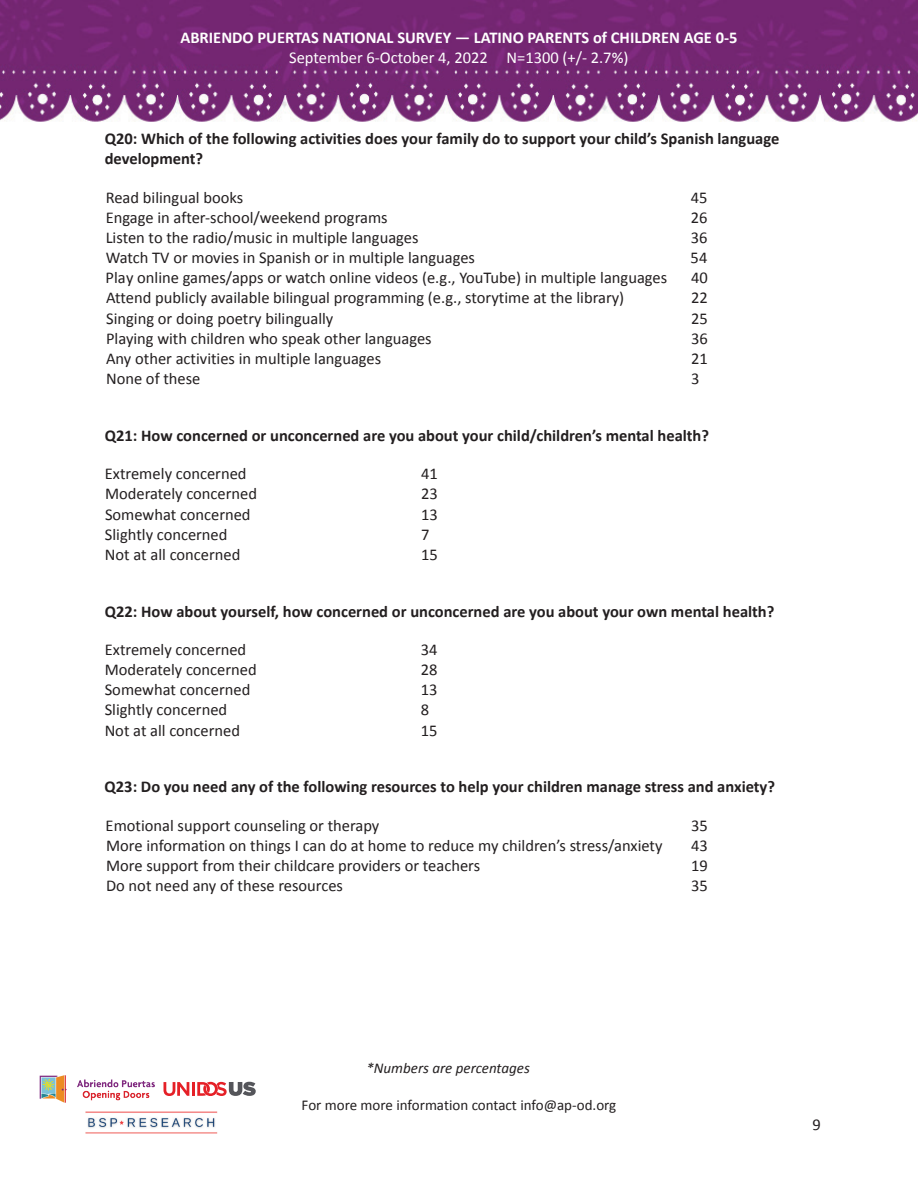
<style>
.page{position:relative;width:918px;height:1188px;background:#fff}
.page>*{position:absolute;margin:0;border:0;box-sizing:border-box;transform-origin:0 0}
.t1{font:16.5px "Calibri";color:#231f20}
.t2{font:700 16.5px/20.1px "Calibri";color:#231f20}
.t3{font:700 16.5px "Calibri";color:#fff}
.t4{font:16.5px "Calibri";color:#fff}
.t5{font:15px "Calibri";color:#231f20}
.t6{font:italic 15px "Calibri";color:#231f20}
</style>
<div class="page">
<img style="left:0;top:0;width:918px;height:122px">
<img style="left:39px;top:1075px;width:116px;height:28px">
<img style="left:86px;top:1111px;width:132px;height:23px">
<svg style="left:163px;top:1082px;width:26px;height:14px"></svg>
<hr style="left:192px;top:1082px;width:3px;height:14px;background:#e52027">
<svg style="left:197px;top:1082px;width:59px;height:14px"></svg>
<p class="t3" style="left:180px;top:27px;width:559px">ABRIENDO PUERTAS NATIONAL SURVEY — LATINO PARENTS of CHILDREN AGE 0-5</p>
<p class="t4" style="left:289px;top:47px;width:341px">September 6-October 4, 2022 N=1300 (+/- 2.7%)</p>
<p class="t2" style="left:105px;top:129px;width:676px">Q20: Which of the following activities does your family do to support your child’s Spanish language development?</p>
<p class="t1" style="left:106px;top:187px;width:139px">Read bilingual books</p>
<p class="t1" style="left:691px;top:187px;width:18px">45</p>
<p class="t1" style="left:106px;top:207px;width:283px">Engage in after-school/weekend programs</p>
<p class="t1" style="left:691px;top:207px;width:18px">26</p>
<p class="t1" style="left:106px;top:227px;width:314px">Listen to the radio/music in multiple languages</p>
<p class="t1" style="left:691px;top:227px;width:18px">36</p>
<p class="t1" style="left:106px;top:247px;width:371px">Watch TV or movies in Spanish or in multiple languages</p>
<p class="t1" style="left:691px;top:247px;width:18px">54</p>
<p class="t1" style="left:106px;top:267px;width:563px">Play online games/apps or watch online videos (e.g., YouTube) in multiple languages</p>
<p class="t1" style="left:691px;top:267px;width:18px">40</p>
<p class="t1" style="left:106px;top:288px;width:520px">Attend publicly available bilingual programming (e.g., storytime at the library)</p>
<p class="t1" style="left:691px;top:288px;width:18px">22</p>
<p class="t1" style="left:106px;top:308px;width:229px">Singing or doing poetry bilingually</p>
<p class="t1" style="left:691px;top:308px;width:18px">25</p>
<p class="t1" style="left:106px;top:328px;width:327px">Playing with children who speak other languages</p>
<p class="t1" style="left:691px;top:328px;width:18px">36</p>
<p class="t1" style="left:106px;top:348px;width:277px">Any other activities in multiple languages</p>
<p class="t1" style="left:691px;top:348px;width:18px">21</p>
<p class="t1" style="left:106px;top:368px;width:96px">None of these</p>
<p class="t1" style="left:691px;top:368px;width:10px">3</p>
<p class="t2" style="left:105px;top:425px;width:606px">Q21: How concerned or unconcerned are you about your child/children’s mental health?</p>
<p class="t1" style="left:105px;top:463px;width:143px">Extremely concerned</p>
<p class="t1" style="left:421px;top:463px;width:18px">41</p>
<p class="t1" style="left:105px;top:483px;width:153px">Moderately concerned</p>
<p class="t1" style="left:421px;top:483px;width:18px">23</p>
<p class="t1" style="left:105px;top:504px;width:147px">Somewhat concerned</p>
<p class="t1" style="left:421px;top:504px;width:18px">13</p>
<p class="t1" style="left:105px;top:524px;width:124px">Slightly concerned</p>
<p class="t1" style="left:421px;top:524px;width:10px">7</p>
<p class="t1" style="left:105px;top:544px;width:137px">Not at all concerned</p>
<p class="t1" style="left:421px;top:544px;width:18px">15</p>
<p class="t2" style="left:105px;top:601px;width:671px">Q22: How about yourself, how concerned or unconcerned are you about your own mental health?</p>
<p class="t1" style="left:105px;top:639px;width:143px">Extremely concerned</p>
<p class="t1" style="left:421px;top:639px;width:18px">34</p>
<p class="t1" style="left:105px;top:659px;width:153px">Moderately concerned</p>
<p class="t1" style="left:421px;top:659px;width:18px">28</p>
<p class="t1" style="left:105px;top:679px;width:147px">Somewhat concerned</p>
<p class="t1" style="left:421px;top:679px;width:18px">13</p>
<p class="t1" style="left:105px;top:700px;width:124px">Slightly concerned</p>
<p class="t1" style="left:421px;top:700px;width:10px">8</p>
<p class="t1" style="left:105px;top:720px;width:137px">Not at all concerned</p>
<p class="t1" style="left:421px;top:720px;width:18px">15</p>
<p class="t2" style="left:105px;top:777px;width:672px">Q23: Do you need any of the following resources to help your children manage stress and anxiety?</p>
<p class="t1" style="left:106px;top:815px;width:275px">Emotional support counseling or therapy</p>
<p class="t1" style="left:691px;top:815px;width:18px">35</p>
<p class="t1" style="left:106px;top:835px;width:558px">More information on things I can do at home to reduce my children’s stress/anxiety</p>
<p class="t1" style="left:691px;top:835px;width:18px">43</p>
<p class="t1" style="left:106px;top:855px;width:376px">More support from their childcare providers or teachers</p>
<p class="t1" style="left:691px;top:855px;width:18px">19</p>
<p class="t1" style="left:106px;top:875px;width:238px">Do not need any of these resources</p>
<p class="t1" style="left:691px;top:875px;width:18px">35</p>
<p class="t6" style="left:366px;top:1058px;width:165px">*Numbers are percentages</p>
<p class="t5" style="left:302px;top:1096px;width:316px">For more more information contact info@ap-od.org</p>
<p class="t1" style="left:812px;top:1114px;width:10px">9</p>
</div>
